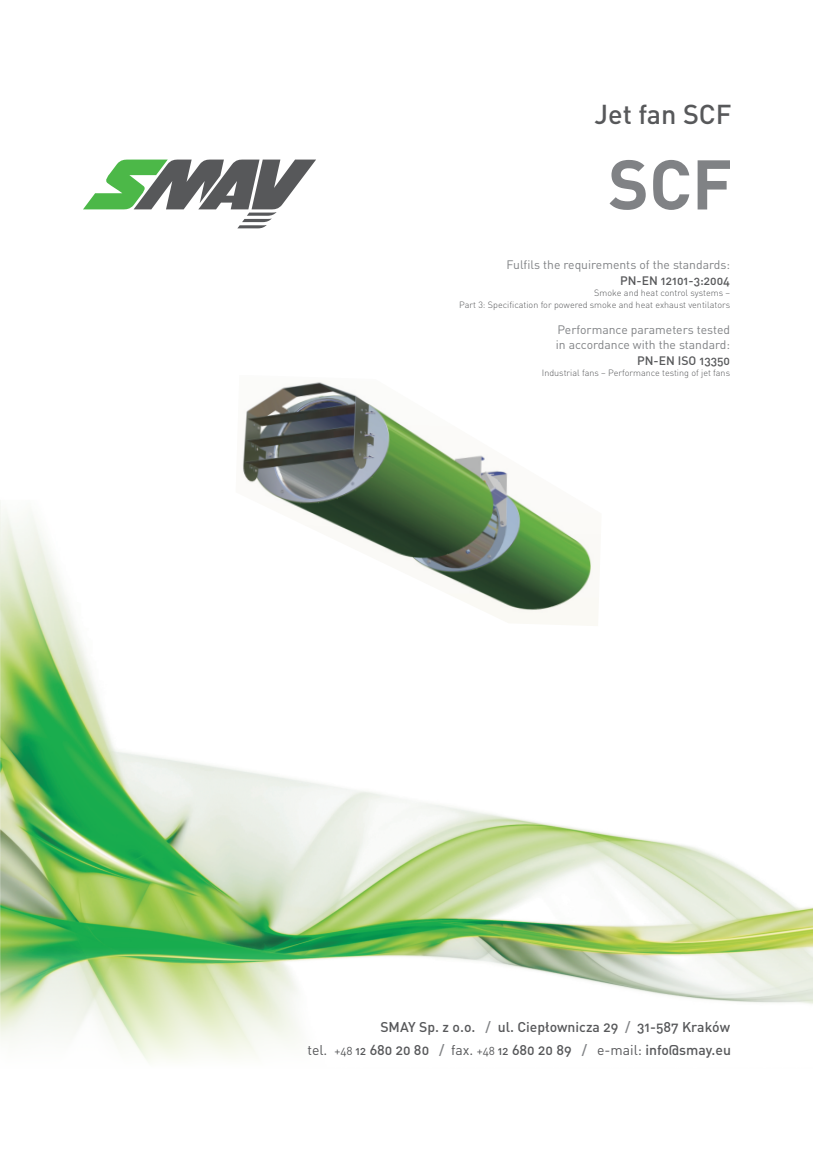
<style>
.page{position:relative;width:813px;height:1153px;background:#fff}
.page>*{position:absolute;margin:0;border:0;box-sizing:border-box;transform-origin:0 0}
.t1{font:700 69px "DIN Pro";color:#808285}
.t2{font:27px "DIN Pro";color:#57585a}
.t3{font:13.95px/22.4px "DIN";color:#57585a;text-align:right}
.t4{font:12.15px/15.5px "DIN Pro";color:#808285}
.t5{font:12.15px "DIN";color:#57585a}
.t6{font:300 9px/11.6px "DIN Pro";color:#57585a;text-align:right}
.s1{color:#808285}
.s2{font-family:"DIN Pro"}
.s3{font-family:"DIN Bold Alternate"}
.s4{font-family:"DIN Bold Alternate";font-size:11.4px}
.s5{font-size:11.4px}
</style>
<div class="page">
<img style="left:0;top:502px;width:812px;height:560px">
<svg style="left:83px;top:159px;width:233px;height:69px"></svg>
<img style="left:235px;top:382px;width:366px;height:244px">
<h2 class="t2" style="left:594px;top:103px;width:139px">Jet fan SCF</h2>
<h1 class="t1" style="left:608px;top:157px;width:126px">SCF</h1>
<h3 class="t4" style="left:506px;top:258px;width:225px">Fulfils the requirements of the standards:</h3>
<h3 class="t5" style="left:619px;top:274px;width:111px">PN-EN 12101-3:2004</h3>
<p class="t6" style="left:459px;top:288px;width:272px">Smoke and heat control systems –<br>Part 3: Specification for powered smoke and heat exhaust ventilators</p>
<h3 class="t4" style="left:555px;top:323px;width:176px">Performance parameters tested in accordance with the standard:</h3>
<h3 class="t5" style="left:637px;top:354px;width:94px">PN-EN ISO 13350</h3>
<p class="t6" style="left:541px;top:368px;width:190px">Industrial fans – Performance testing of jet fans</p>
<h3 class="t3" style="left:307px;top:1016px;width:425px">SMAY Sp. z o.o. <span class="s1">/</span> ul. <span class="s2">Ciep³ownicza</span> 29 <span class="s1">/</span> 31-587 <span class="s2">Kraków<br></span><span class="s3">tel.</span> <span class="s4">+48</span> <span class="s5">12</span> 680 20 80 <span class="s1">/</span> <span class="s3">fax.</span> <span class="s4">+48</span> <span class="s5">12</span> 680 20 89 <span class="s1">/</span> <span class="s3">e-mail:</span> info@smay.eu</h3>
</div>
